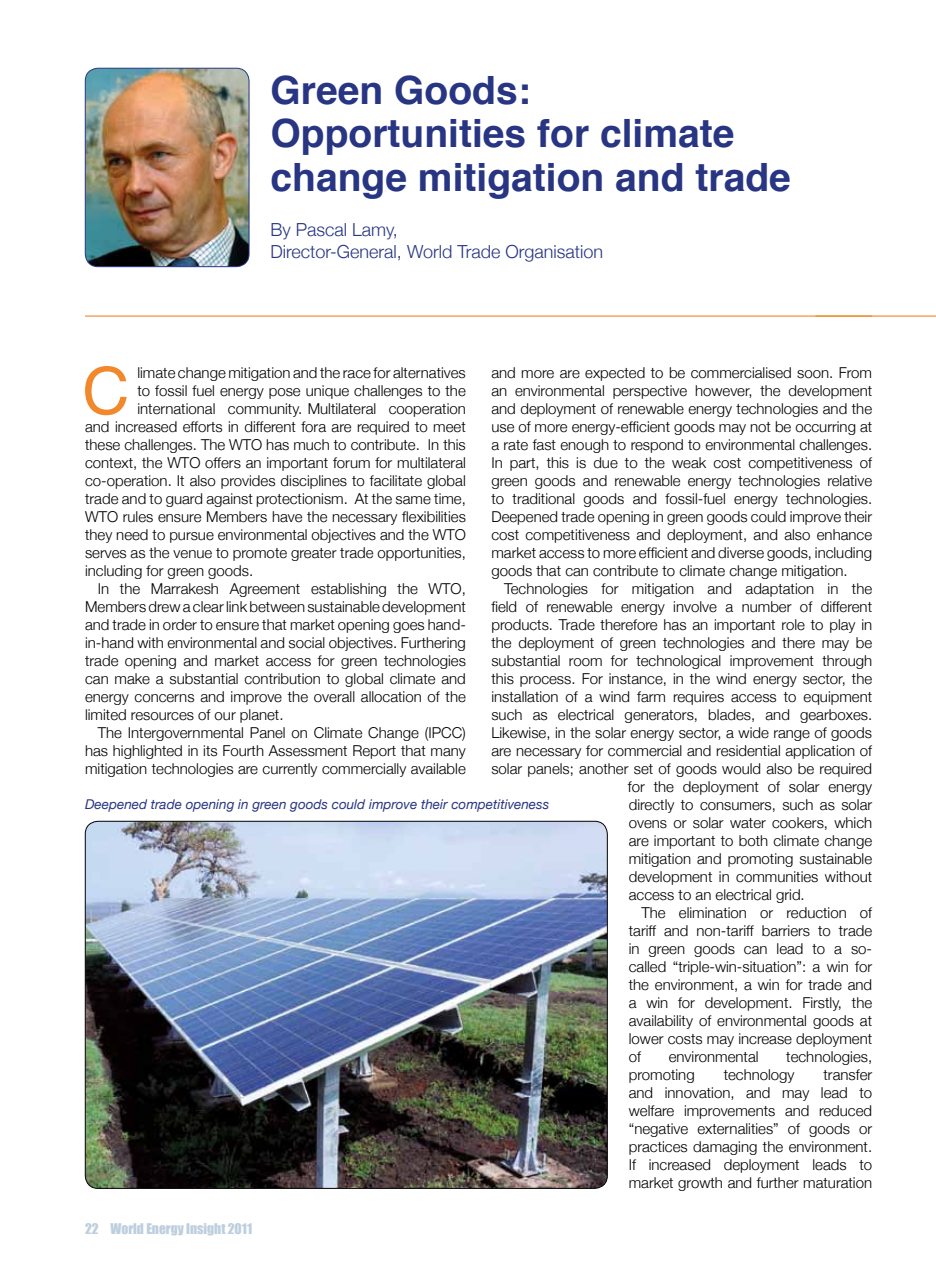
<style>
.page{position:relative;width:936px;height:1263px;background:#fff}
.page>*{position:absolute;margin:0;border:0;box-sizing:border-box;transform-origin:0 0}
.t1{font:65.25px "Helvetica";color:#f1882b}
.t2{font:700 39px/43.5px "Helvetica";color:#283583}
.t3{font:300 18px/22.5px "Helvetica Neue";color:#283583}
.t4{font:300 15px/18px "Helvetica Neue";color:#000;text-align:justify}
.t5{font:italic 13.5px "Helvetica Neue";color:#283583}
.t6{font:13.5px "Impact";color:#bdcfdf}
</style>
<div class="page">
<hr style="left:85px;top:315px;width:787px;height:2px;background:#f1882b">
<hr style="left:815px;top:315px;width:120px;height:2px;background:#f1882b">
<img style="left:85px;top:68px;width:164px;height:199px">
<div style="left:85px;top:68px;width:164px;height:199px;border:1px solid #283583;border-radius:13px"></div>
<img style="left:85px;top:821px;width:522px;height:367px">
<h2 class="t2" style="left:270px;top:69px;width:522px">Green Goods:<br>Opportunities for climate change mitigation and trade</h2>
<p class="t3" style="left:270px;top:218px;width:334px">By Pascal Lamy,<br>Director-General, World Trade Organisation</p>
<h1 class="t1" style="left:82px;top:341px;width:49px">C</h1>
<p class="t4" style="left:137px;top:363px;width:330px">limate change mitigation and the race for alternatives</p>
<p class="t4" style="left:491px;top:363px;width:382px">and more are expected to be commercialised soon. From an environmental perspective however, the development and deployment of renewable energy technologies and the use of more energy-efficient goods may not be occurring at a rate fast enough to respond to environmental challenges.<br>In part, this is due to the weak cost competitiveness of green goods and renewable energy technologies relative to traditional goods and fossil-fuel energy technologies.<br>Deepened trade opening in green goods could improve their cost competitiveness and deployment, and also enhance market access to more efficient and diverse goods, including goods that can contribute to climate change mitigation.</p>
<p class="t4" style="left:504px;top:579px;width:369px">Technologies for mitigation and adaptation in the</p>
<p class="t4" style="left:491px;top:597px;width:382px">field of renewable energy involve a number of different</p>
<p class="t4" style="left:491px;top:615px;width:382px">products. Trade therefore has an important role to play in</p>
<p class="t4" style="left:491px;top:633px;width:382px">the deployment of green technologies and there may be</p>
<p class="t4" style="left:491px;top:651px;width:382px">substantial room for technological improvement through</p>
<p class="t4" style="left:491px;top:669px;width:382px">this process. For instance, in the wind energy sector, the</p>
<p class="t4" style="left:491px;top:687px;width:382px">installation of a wind farm requires access to equipment</p>
<p class="t4" style="left:491px;top:705px;width:382px">such as electrical generators, blades, and gearboxes.</p>
<p class="t4" style="left:491px;top:723px;width:382px">Likewise, in the solar energy sector, a wide range of goods</p>
<p class="t4" style="left:491px;top:741px;width:382px">are necessary for commercial and residential application of</p>
<p class="t4" style="left:491px;top:759px;width:382px">solar panels; another set of goods would also be required</p>
<p class="t4" style="left:628px;top:777px;width:246px">for the deployment of solar energy</p>
<p class="t4" style="left:628px;top:795px;width:245px">directly to consumers, such as solar</p>
<p class="t4" style="left:628px;top:813px;width:245px">ovens or solar water cookers, which</p>
<p class="t4" style="left:628px;top:831px;width:245px">are important to both climate change</p>
<p class="t4" style="left:628px;top:849px;width:245px">mitigation and promoting sustainable</p>
<p class="t4" style="left:628px;top:867px;width:245px">development in communities without</p>
<p class="t4" style="left:628px;top:885px;width:177px">access to an electrical grid.</p>
<p class="t4" style="left:641px;top:903px;width:232px">The elimination or reduction of</p>
<p class="t4" style="left:628px;top:921px;width:245px">tariff and non-tariff barriers to trade</p>
<p class="t4" style="left:628px;top:939px;width:245px">in green goods can lead to a so-</p>
<p class="t4" style="left:628px;top:957px;width:245px">called “triple-win-situation”: a win for</p>
<p class="t4" style="left:628px;top:975px;width:245px">the environment, a win for trade and</p>
<p class="t4" style="left:628px;top:993px;width:245px">a win for development. Firstly, the</p>
<p class="t4" style="left:628px;top:1011px;width:245px">availability of environmental goods at</p>
<p class="t4" style="left:628px;top:1029px;width:245px">lower costs may increase deployment</p>
<p class="t4" style="left:628px;top:1047px;width:14px">of</p>
<p class="t4" style="left:668px;top:1047px;width:91px">environmental</p>
<p class="t4" style="left:786px;top:1047px;width:87px">technologies,</p>
<p class="t4" style="left:628px;top:1065px;width:67px">promoting</p>
<p class="t4" style="left:723px;top:1065px;width:72px">technology</p>
<p class="t4" style="left:137px;top:381px;width:330px">to fossil fuel energy pose unique challenges to the</p>
<p class="t4" style="left:137px;top:399px;width:330px">international community. Multilateral cooperation</p>
<p class="t4" style="left:85px;top:417px;width:382px">and increased efforts in different fora are required to meet</p>
<p class="t4" style="left:85px;top:435px;width:382px">these challenges. The WTO has much to contribute. In this</p>
<p class="t4" style="left:85px;top:453px;width:382px">context, the WTO offers an important forum for multilateral</p>
<p class="t4" style="left:85px;top:471px;width:382px">co-operation. It also provides disciplines to facilitate global</p>
<p class="t4" style="left:85px;top:489px;width:382px">trade and to guard against protectionism. At the same time,</p>
<p class="t4" style="left:85px;top:507px;width:382px">WTO rules ensure Members have the necessary flexibilities</p>
<p class="t4" style="left:85px;top:525px;width:382px">they need to pursue environmental objectives and the WTO</p>
<p class="t4" style="left:85px;top:543px;width:382px">serves as the venue to promote greater trade opportunities,</p>
<p class="t4" style="left:85px;top:561px;width:170px">including for green goods.</p>
<p class="t4" style="left:98px;top:579px;width:369px">In the Marrakesh Agreement establishing the WTO,</p>
<p class="t4" style="left:85px;top:597px;width:382px">Members drew a clear link between sustainable development</p>
<p class="t4" style="left:85px;top:615px;width:382px">and trade in order to ensure that market opening goes hand-</p>
<p class="t4" style="left:85px;top:633px;width:382px">in-hand with environmental and social objectives. Furthering</p>
<p class="t4" style="left:85px;top:651px;width:382px">trade opening and market access for green technologies</p>
<p class="t4" style="left:85px;top:669px;width:382px">can make a substantial contribution to global climate and</p>
<p class="t4" style="left:85px;top:687px;width:382px">energy concerns and improve the overall allocation of the</p>
<p class="t4" style="left:85px;top:705px;width:200px">limited resources of our planet.</p>
<p class="t4" style="left:98px;top:723px;width:369px">The Intergovernmental Panel on Climate Change (IPCC)</p>
<p class="t4" style="left:85px;top:741px;width:382px">has highlighted in its Fourth Assessment Report that many</p>
<p class="t4" style="left:85px;top:759px;width:382px">mitigation technologies are currently commercially available</p>
<p class="t5" style="left:85px;top:796px;width:465px">Deepened trade opening in green goods could improve their competitiveness</p>
<p class="t4" style="left:628px;top:1065px;width:245px;text-indent:195px">transfer and innovation, and may lead to welfare improvements and reduced “negative externalities” of goods or practices damaging the environment.<br>If increased deployment leads to market growth and further maturation</p>
<p class="t6" style="left:85px;top:1218px;width:168px">22 World Energy Insight 2011</p>
</div>
